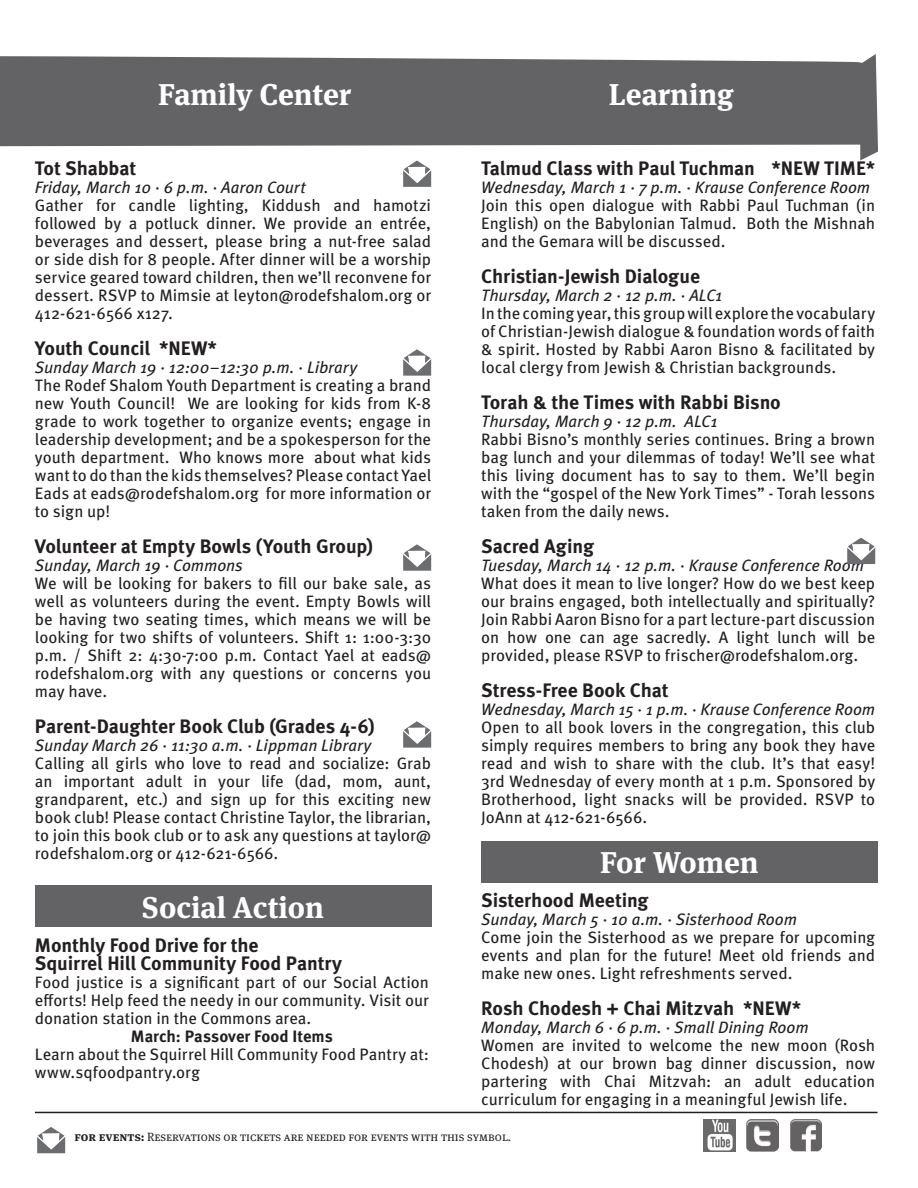
<style>
.page{position:relative;width:918px;height:1188px;background:#fff}
.page>*{position:absolute;margin:0;border:0;box-sizing:border-box;transform-origin:0 0}
.t1{font:700 30px "Meta Serif OT";letter-spacing:-.005em;color:#fff}
.Body_Paragraph_Text{font:700 19.5px "Meta OT";letter-spacing:-.005em;color:#231f20}
.Body_Paragraph_Text-2{font:16.5px/18px "Meta OT";letter-spacing:-.005em;color:#231f20;text-align:justify}
.Body_Paragraph_Text-3{font:italic 16.5px "Meta OT";letter-spacing:-.005em;color:#231f20}
.Body_Paragraph_Text-4{font:700 16.5px "Meta OT";color:#231f20}
.t2{font:12px "Meta Serif OT";color:#231f20}
.s1{font-weight:700}
</style>
<div class="page">
<div style="left:35px;top:886px;width:396px;height:41px;background:#636366"></div>
<svg style="left:0;top:54px;width:878px;height:106px;fill:#636366"></svg>
<img style="left:747px;top:1120px;width:32px;height:31px">
<img style="left:790px;top:1120px;width:32px;height:32px">
<hr style="left:35px;top:1112px;width:843px;height:1px;background:#231f20">
<svg style="left:37px;top:1127px;width:28px;height:26px"></svg>
<img style="left:704px;top:1120px;width:32px;height:31px">
<div style="left:481px;top:841px;width:397px;height:41px;background:#636366"></div>
<svg style="left:847px;top:538px;width:28px;height:26px"></svg>
<svg style="left:403px;top:160px;width:28px;height:27px"></svg>
<svg style="left:403px;top:349px;width:28px;height:27px"></svg>
<svg style="left:403px;top:544px;width:28px;height:27px"></svg>
<svg style="left:403px;top:721px;width:28px;height:27px"></svg>
<p class="t1" style="left:158px;top:77px;width:195px">Family Center</p>
<p class="t1" style="left:609px;top:77px;width:127px">Learning</p>
<p class="Body_Paragraph_Text" style="left:35px;top:156px;width:103px">Tot Shabbat</p>
<p class="Body_Paragraph_Text-3" style="left:35px;top:177px;width:272px">Friday, March 10 ∧ 6 p.m. ∧ Aaron Court</p>
<p class="Body_Paragraph_Text-2" style="left:35px;top:197px;width:398px">Gather for candle lighting, Kiddush and hamotzi followed by a potluck dinner. We provide an entrée, beverages and dessert, please bring a nut-free salad or side dish for 8 people. After dinner will be a worship service geared toward children, then we’ll reconvene for dessert. RSVP to Mimsie at leyton@rodefshalom.org or 412-621-6566 x127.</p>
<p class="Body_Paragraph_Text" style="left:35px;top:336px;width:184px">Youth Council *NEW*</p>
<p class="Body_Paragraph_Text-3" style="left:35px;top:357px;width:324px">Sunday March 19 ∧ 12:00–12:30 p.m. ∧ Library</p>
<p class="Body_Paragraph_Text-2" style="left:35px;top:377px;width:398px">The Rodef Shalom Youth Department is creating a brand new Youth Council! We are looking for kids from K-8 grade to work together to organize events; engage in leadership development; and be a spokesperson for the youth department. Who knows more about what kids want to do than the kids themselves? Please contact Yael Eads at eads@rodefshalom.org for more information or to sign up!</p>
<p class="Body_Paragraph_Text" style="left:35px;top:534px;width:340px">Volunteer at Empty Bowls (Youth Group)</p>
<p class="Body_Paragraph_Text-3" style="left:35px;top:555px;width:210px">Sunday, March 19 ∧ Commons</p>
<p class="Body_Paragraph_Text-2" style="left:35px;top:575px;width:398px">We will be looking for bakers to fill our bake sale, as well as volunteers during the event. Empty Bowls will be having two seating times, which means we will be looking for two shifts of volunteers. Shift 1: 1:00-3:30 p.m. / Shift 2: 4:30-7:00 p.m. Contact Yael at eads@ rodefshalom.org with any questions or concerns you may have.</p>
<p class="Body_Paragraph_Text" style="left:35px;top:714px;width:341px">Parent-Daughter Book Club (Grades 4-6)</p>
<p class="Body_Paragraph_Text-3" style="left:35px;top:735px;width:338px">Sunday March 26 ∧ 11:30 a.m. ∧ Lippman Library</p>
<p class="Body_Paragraph_Text-2" style="left:35px;top:755px;width:398px">Calling all girls who love to read and socialize: Grab an important adult in your life (dad, mom, aunt, grandparent, etc.) and sign up for this exciting new book club! Please contact Christine Taylor, the librarian, to join this book club or to ask any questions at taylor@ rodefshalom.org or 412-621-6566.</p>
<p class="t1" style="left:142px;top:889px;width:183px">Social Action</p>
<p class="Body_Paragraph_Text" style="left:35px;top:933px;width:225px">Monthly Food Drive for the</p>
<p class="Body_Paragraph_Text" style="left:35px;top:951px;width:309px">Squirrel Hill Community Food Pantry</p>
<p class="Body_Paragraph_Text-2" style="left:35px;top:973px;width:396px">Food justice is a significant part of our Social Action efforts! Help feed the needy in our community. Visit our donation station in the Commons area.</p>
<p class="Body_Paragraph_Text-4" style="left:131px;top:1026px;width:203px">March: Passover Food Items</p>
<p class="Body_Paragraph_Text-2" style="left:35px;top:1045px;width:396px">Learn about the Squirrel Hill Community Food Pantry at:</p>
<p class="Body_Paragraph_Text-2" style="left:35px;top:1063px;width:167px">www.sqfoodpantry.org</p>
<p class="Body_Paragraph_Text" style="left:481px;top:156px;width:396px">Talmud Class with Paul Tuchman *NEW TIME*</p>
<p class="Body_Paragraph_Text-3" style="left:481px;top:177px;width:391px">Wednesday, March 1 ∧ 7 p.m. ∧ Krause Conference Room</p>
<p class="Body_Paragraph_Text-2" style="left:481px;top:197px;width:396px">Join this open dialogue with Rabbi Paul Tuchman (in English) on the Babylonian Talmud. Both the Mishnah and the Gemara will be discussed.</p>
<p class="Body_Paragraph_Text" style="left:481px;top:264px;width:220px">Christian-Jewish Dialogue</p>
<p class="Body_Paragraph_Text-3" style="left:481px;top:285px;width:243px">Thursday, March 2 ∧ 12 p.m. ∧ ALC1</p>
<p class="Body_Paragraph_Text-2" style="left:481px;top:305px;width:396px">In the coming year, this group will explore the vocabulary of Christian-Jewish dialogue &amp; foundation words of faith &amp; spirit. Hosted by Rabbi Aaron Bisno &amp; facilitated by local clergy from Jewish &amp; Christian backgrounds.</p>
<p class="Body_Paragraph_Text" style="left:481px;top:390px;width:301px">Torah &amp; the Times with Rabbi Bisno</p>
<p class="Body_Paragraph_Text-3" style="left:481px;top:411px;width:238px">Thursday, March 9 ∧ 12 p.m. ALC1</p>
<p class="Body_Paragraph_Text-2" style="left:481px;top:431px;width:396px">Rabbi Bisno’s monthly series continues. Bring a brown bag lunch and your dilemmas of today! We’ll see what this living document has to say to them. We’ll begin with the “gospel of the New York Times” - Torah lessons taken from the daily news.</p>
<p class="Body_Paragraph_Text" style="left:481px;top:534px;width:114px">Sacred Aging</p>
<p class="Body_Paragraph_Text-3" style="left:481px;top:555px;width:384px">Tuesday, March 14 ∧ 12 p.m. ∧ Krause Conference Room</p>
<p class="Body_Paragraph_Text-2" style="left:481px;top:575px;width:396px">What does it mean to live longer? How do we best keep our brains engaged, both intellectually and spiritually?<br>Join Rabbi Aaron Bisno for a part lecture-part discussion on how one can age sacredly. A light lunch will be provided, please RSVP to frischer@rodefshalom.org.</p>
<p class="Body_Paragraph_Text" style="left:481px;top:678px;width:189px">Stress-Free Book Chat</p>
<p class="Body_Paragraph_Text-3" style="left:481px;top:699px;width:396px">Wednesday, March 15 ∧ 1 p.m. ∧ Krause Conference Room</p>
<p class="Body_Paragraph_Text-2" style="left:481px;top:719px;width:396px">Open to all book lovers in the congregation, this club simply requires members to bring any book they have read and wish to share with the club. It’s that easy!<br>3rd Wednesday of every month at 1 p.m. Sponsored by Brotherhood, light snacks will be provided. RSVP to JoAnn at 412-621-6566.</p>
<p class="t1" style="left:600px;top:844px;width:160px">For Women</p>
<p class="Body_Paragraph_Text" style="left:481px;top:888px;width:169px">Sisterhood Meeting</p>
<p class="Body_Paragraph_Text-3" style="left:481px;top:909px;width:317px">Sunday, March 5 ∙ 10 a.m. ∙ Sisterhood Room</p>
<p class="Body_Paragraph_Text-2" style="left:481px;top:928px;width:395px">Come join the Sisterhood as we prepare for upcoming events and plan for the future! Meet old friends and make new ones. Light refreshments served.</p>
<p class="Body_Paragraph_Text" style="left:481px;top:996px;width:321px">Rosh Chodesh + Chai Mitzvah *NEW*</p>
<p class="Body_Paragraph_Text-3" style="left:481px;top:1017px;width:329px">Monday, March 6 ∙ 6 p.m. ∙ Small Dining Room</p>
<p class="Body_Paragraph_Text-2" style="left:481px;top:1036px;width:396px">Women are invited to welcome the new moon (Rosh Chodesh) at our brown bag dinner discussion, now partering with Chai Mitzvah: an adult education curriculum for engaging in a meaningful Jewish life.</p>
<p class="t2" style="left:74px;top:1130px;width:438px"><span class="s1">for events:</span> Reservations or tickets are needed for events with this symbol.</p>
</div>
